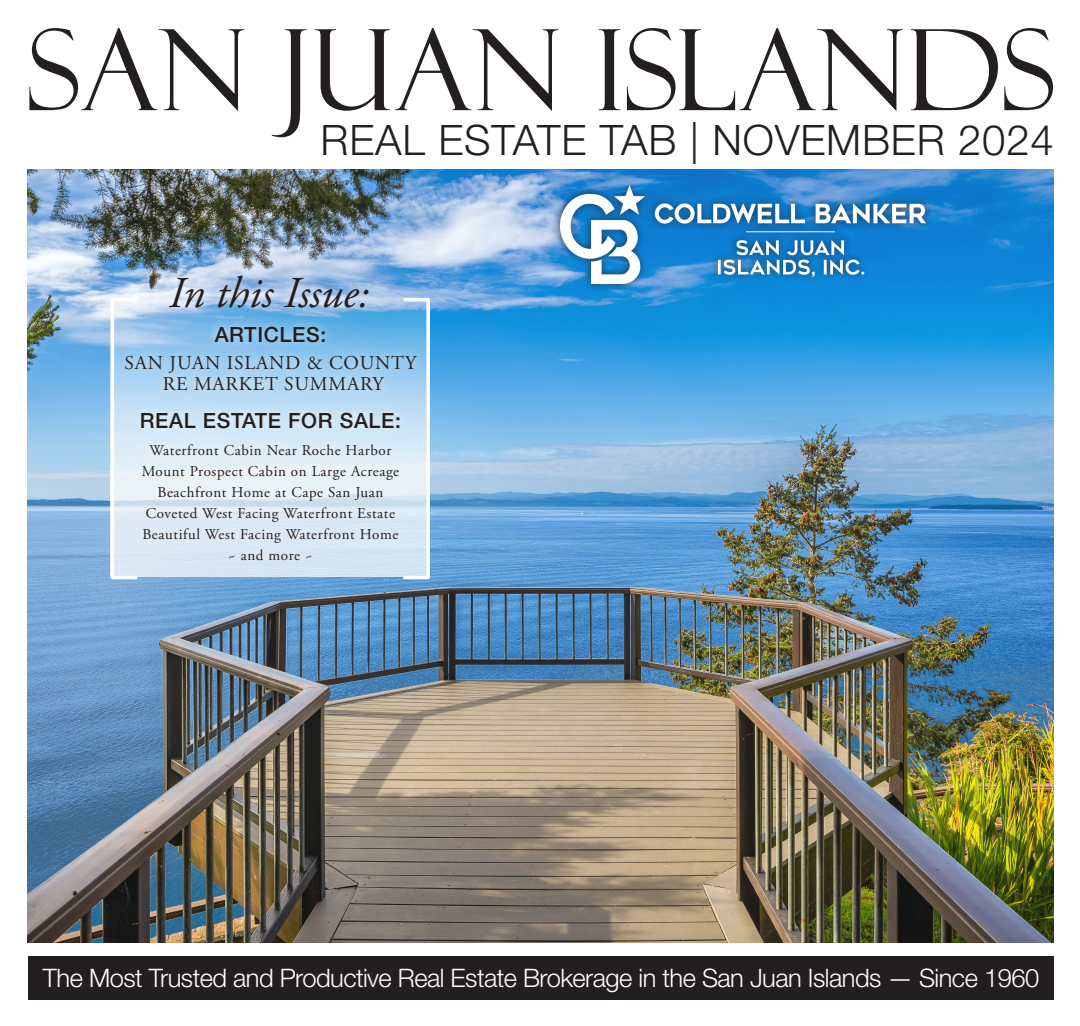
<style>
.page{position:relative;width:1080px;height:1026px;background:#fff}
.page>*{position:absolute;margin:0;border:0;box-sizing:border-box;transform-origin:0 0}
.t1{font:112.5px "Felix Titling";color:#231f20}
.t2{font:italic 43.95px "Adobe Garamond Pro";color:#231f20}
.t3{font:300 42px "Helvetica Neue LT Std";letter-spacing:.02em;color:#231f20}
.t4{font:300 25.5px "Helvetica Neue LT Std";letter-spacing:-.02em;color:#fff}
.t5{font:500 21px "Helvetica Neue LT Std";letter-spacing:.03em;color:#231f20}
.t6{font:19.5px "Adobe Garamond Pro";letter-spacing:.04em;color:#231f20}
.t7{font:15px "Adobe Garamond Pro";letter-spacing:.04em;color:#231f20}
</style>
<div class="page">
<div style="left:28px;top:956px;width:1026px;height:44px;background:#231f20"></div>
<img style="left:28px;top:169px;width:1026px;height:774px">
<div style="left:552px;top:179px;width:381px;height:113px;background:#231f20;opacity:.75"></div>
<img style="left:560px;top:186px;width:366px;height:98px">
<svg style="left:111px;top:298px;width:319px;height:279px;background:#c4ddf1"></svg>
<div style="left:117px;top:317px;width:308px;height:252px;background:#fff;opacity:.75"></div>
<hr style="left:111px;top:300px;width:3px;height:277px;background:#fff">
<hr style="left:112px;top:298px;width:24px;height:3px;background:#fff">
<hr style="left:112px;top:576px;width:24px;height:3px;background:#fff">
<svg style="left:426px;top:300px;width:4px;height:277px"></svg>
<hr style="left:405px;top:576px;width:23px;height:3px;background:#fff">
<hr style="left:405px;top:298px;width:23px;height:3px;background:#fff">
<div style="left:161px;top:266px;width:216px;height:51px;background:#fff;opacity:.75"></div>
<p class="t1" style="left:27px;top:6px;width:1030px">SAN JUAN ISLANDS</p>
<p class="t3" style="left:321px;top:114px;width:735px">REAL ESTATE TAB | NOVEMBER 2024</p>
<p class="t2" style="left:169px;top:267px;width:202px">In this Issue:</p>
<p class="t5" style="left:215px;top:322px;width:113px">ARTICLES:</p>
<p class="t6" style="left:125px;top:352px;width:293px">SAN JUAN ISLAND &amp; COUNTY</p>
<p class="t6" style="left:163px;top:373px;width:222px">RE MARKET SUMMARY</p>
<p class="t5" style="left:140px;top:408px;width:263px">REAL ESTATE FOR SALE:</p>
<p class="t7" style="left:150px;top:441px;width:243px">Waterfront Cabin Near Roche Harbor</p>
<p class="t7" style="left:142px;top:462px;width:259px">Mount Prospect Cabin on Large Acreage</p>
<p class="t7" style="left:157px;top:483px;width:227px">Beachfront Home at Cape San Juan</p>
<p class="t7" style="left:146px;top:504px;width:251px">Coveted West Facing Waterfront Estate</p>
<p class="t7" style="left:142px;top:525px;width:258px">Beautiful West Facing Waterfront Home</p>
<p class="t7" style="left:228px;top:546px;width:86px">~ and more ~</p>
<p class="t4" style="left:43px;top:963px;width:998px">The Most Trusted and Productive Real Estate Brokerage in the San Juan Islands — Since 1960</p>
</div>
